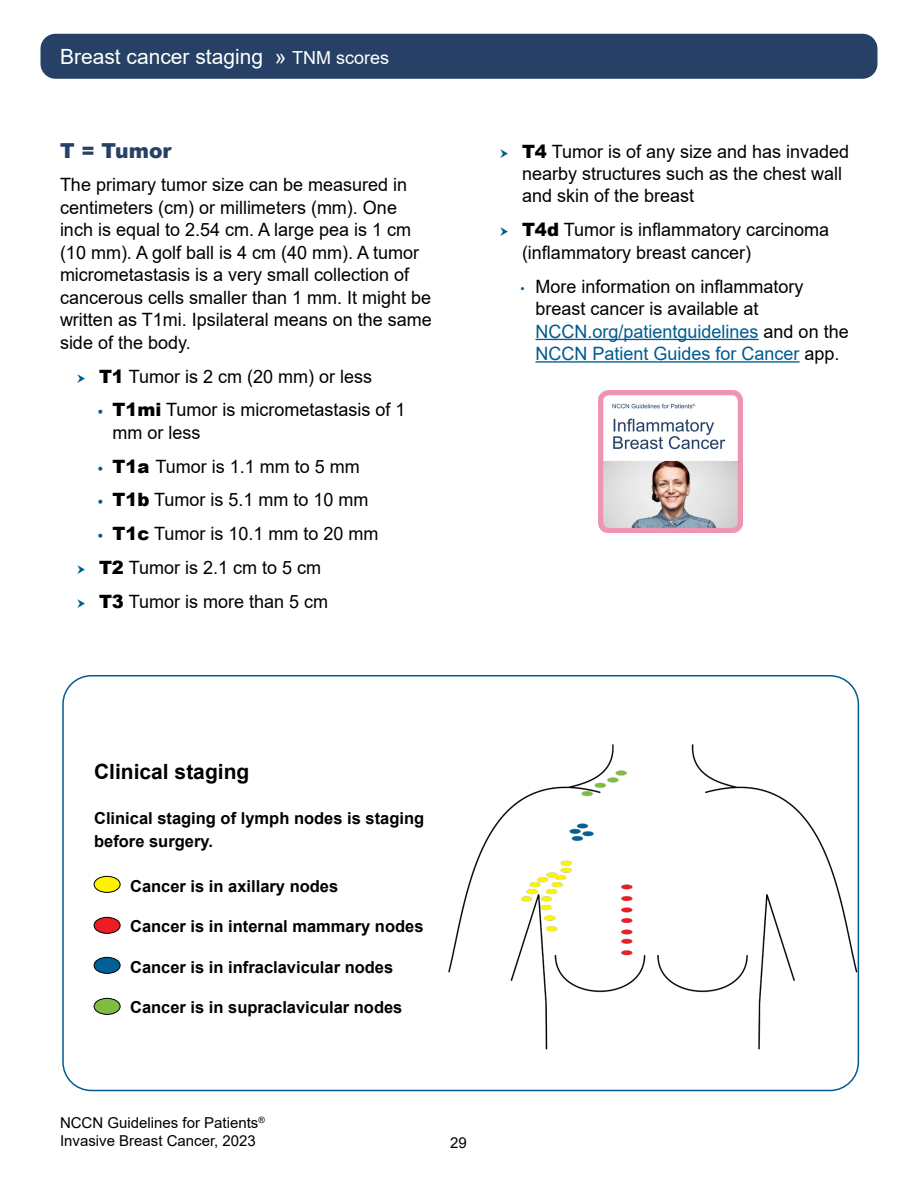
<style>
.page{position:relative;width:918px;height:1188px;background:#fff}
.page>*{position:absolute;margin:0;border:0;box-sizing:border-box;transform-origin:0 0}
.t1{font:21px "Arial";color:#fff}
.t2{font:700 21px "Arial";color:#000}
.t3{font:900 20.7px "Arial";color:#264165}
.t4{font:18.3px/22.5px "Arial";color:#000}
.t5{font:700 16.5px/22.5px "Arial";color:#000}
.t6{font:15px/18px "Arial";color:#000}
.s1{font-size:18px}
.s2{font-weight:900}
.s3{font-weight:900;font-size:12.3px;color:#005b8e}
.s4{font-size:12.3px;color:#005b8e}
.s5{color:#005b8e}
</style>
<div class="page">
<div style="left:40px;top:34px;width:838px;height:45px;background:#264165;border-radius:15px"></div>
<hr style="left:536px;top:339px;width:223px;height:1px;background:#005b8e">
<hr style="left:536px;top:361px;width:264px;height:2px;background:#005b8e">
<img style="left:448px;top:686px;width:410px;height:404px">
<div style="left:62px;top:675px;width:797px;height:416px;border:2px solid #005b8e;border-radius:28px"></div>
<div style="left:94px;top:876px;width:26px;height:16px;background:#fff200;border-radius:50%"></div>
<div style="left:94px;top:876px;width:26px;height:17px;border:1px solid #000;border-radius:50%"></div>
<div style="left:94px;top:917px;width:26px;height:16px;background:#ed1d24;border-radius:50%"></div>
<div style="left:94px;top:917px;width:26px;height:17px;border:1px solid #000;border-radius:50%"></div>
<div style="left:94px;top:957px;width:26px;height:16px;background:#006098;border-radius:50%"></div>
<div style="left:94px;top:957px;width:26px;height:17px;border:1px solid #000;border-radius:50%"></div>
<div style="left:94px;top:998px;width:26px;height:16px;background:#7fbc42;border-radius:50%"></div>
<div style="left:94px;top:998px;width:26px;height:17px;border:1px solid #000;border-radius:50%"></div>
<img style="left:598px;top:390px;width:145px;height:142px">
<p class="t1" style="left:60px;top:42px;width:331px">Breast cancer staging » <span class="s1">TNM scores</span></p>
<p class="t3" style="left:60px;top:135px;width:113px">T = Tumor</p>
<p class="t4" style="left:60px;top:173px;width:373px">The primary tumor size can be measured in centimeters (cm) or millimeters (mm). One inch is equal to 2.54 cm. A large pea is 1 cm (10 mm). A golf ball is 4 cm (40 mm). A tumor micrometastasis is a very small collection of cancerous cells smaller than 1 mm. It might be written as T1mi. Ipsilateral means on the same side of the body.</p>
<p class="t4" style="left:99px;top:365px;width:275px"><span class="s2">T1</span> Tumor is 2 cm (20 mm) or less</p>
<p class="t4" style="left:112px;top:398px;width:295px;text-indent:-15px"><span class="s3">•</span> <span class="s2">T1mi</span> Tumor is micrometastasis of 1 mm or less</p>
<p class="t4" style="left:98px;top:455px;width:264px"><span class="s3">•</span> <span class="s2">T1a</span> Tumor is 1.1 mm to 5 mm</p>
<p class="t4" style="left:98px;top:488px;width:273px"><span class="s3">•</span> <span class="s2">T1b</span> Tumor is 5.1 mm to 10 mm</p>
<p class="t4" style="left:98px;top:517px;width:283px;line-height:33.8px"><span class="s3">•</span> <span class="s2">T1c</span> Tumor is 10.1 mm to 20 mm<br><span class="s2">T2</span> Tumor is 2.1 cm to 5 cm<br><span class="s2">T3</span> Tumor is more than 5 cm</p>
<p class="t4" style="left:522px;top:140px;width:329px"><span class="s2">T4</span> Tumor is of any size and has invaded nearby structures such as the chest wall and skin of the breast</p>
<p class="t4" style="left:522px;top:218px;width:309px"><span class="s2">T4d</span> Tumor is inflammatory carcinoma (inflammatory breast cancer)</p>
<p class="t4" style="left:536px;top:275px;width:315px;text-indent:-15px"><span class="s4">•</span> More information on inflammatory breast cancer is available at <span class="s5">NCCN.org/patientguidelines</span> and on the <span class="s5">NCCN Patient Guides for Cancer</span> app.</p>
<p class="t2" style="left:94px;top:757px;width:157px">Clinical staging</p>
<p class="t5" style="left:94px;top:808px;width:332px">Clinical staging of lymph nodes is staging before surgery.</p>
<p class="t5" style="left:130px;top:875px;width:210px">Cancer is in axillary nodes</p>
<p class="t5" style="left:130px;top:916px;width:295px">Cancer is in internal mammary nodes</p>
<p class="t5" style="left:130px;top:956px;width:265px">Cancer is in infraclavicular nodes</p>
<p class="t5" style="left:130px;top:997px;width:274px">Cancer is in supraclavicular nodes</p>
<p class="t6" style="left:60px;top:1114px;width:206px">NCCN Guidelines for Patients<sup>®<br></sup>Invasive Breast Cancer, 2023</p>
<p class="t6" style="left:450px;top:1133px;width:18px">29</p>
</div>
